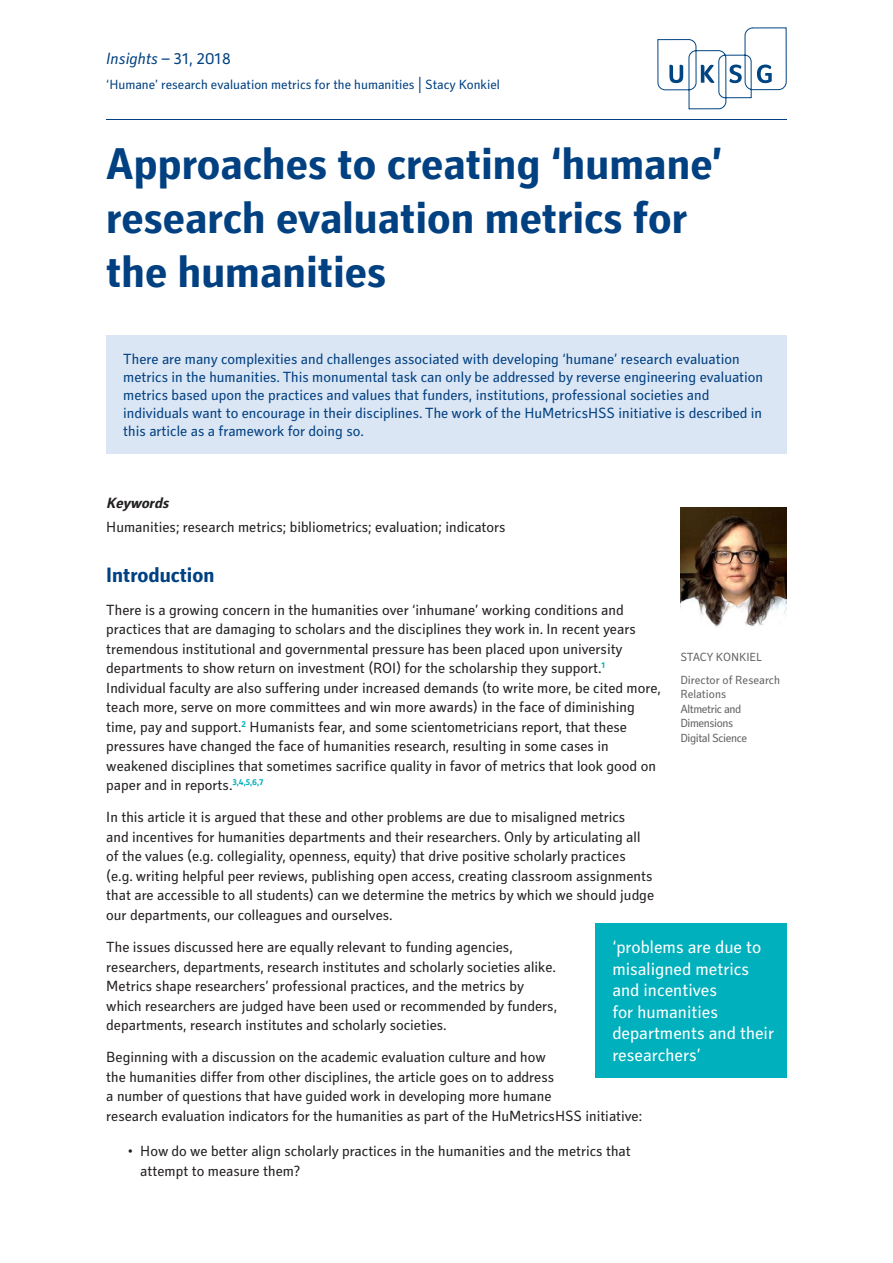
<style>
.page{position:relative;width:893px;height:1263px;background:#fff}
.page>*{position:absolute;margin:0;border:0;box-sizing:border-box;transform-origin:0 0}
.Main_Headline{font:700 45px/54px "Secca Std";color:#014081}
.A-Style_Heading{font:700 21px "Secca Std";color:#014081}
.Stand_out_quote{font:18px/21.6px "Secca Std";color:#fff}
.Title_-_Series_-_Dat{font:italic 16.5px "Secca Std";color:#014081}
.Body{font:15px/19.5px "Secca Std";color:#231f20}
.Extract_Box{font:15px/18px "Secca Std";color:#014081}
.C-Style_Heading_BI{font:italic 700 15px "Secca Std";color:#231f20}
.Title_-_Aiuthor{font:13.5px "Secca Std";color:#014081}
.t1{font:12px/14.4px "Secca Std";letter-spacing:-.035em;color:#636366}
.t2{font:12px/14.4px "Secca Std";color:#636366}
.t3{font:12px "Secca Std";letter-spacing:-.005em;color:#636366}
.s1{font-style:normal}
</style>
<div class="page">
<div style="left:106px;top:335px;width:681px;height:119px;background:#dbe6f4"></div>
<hr style="left:106px;top:119px;width:681px;height:1px;background:#014081">
<svg style="left:657px;top:27px;width:130px;height:82px"></svg>
<img style="left:680px;top:508px;width:107px;height:119px">
<div style="left:595px;top:923px;width:192px;height:155px;background:#00b0bc"></div>
<p class="Title_-_Series_-_Dat" style="left:106px;top:49px;width:126px">Insights <span class="s1">– 31, 2018</span></p>
<p class="Title_-_Aiuthor" style="left:106px;top:77px;width:395px">‘Humane’ research evaluation metrics for the humanities | Stacy Konkiel</p>
<p class="Main_Headline" style="left:106px;top:139px;width:618px">Approaches to creating ‘humane’ research evaluation metrics for the humanities</p>
<p class="Extract_Box" style="left:123px;top:351px;width:641px">There are many complexities and challenges associated with developing ‘humane’ research evaluation metrics in the humanities. This monumental task can only be addressed by reverse engineering evaluation metrics based upon the practices and values that funders, institutions, professional societies and individuals want to encourage in their disciplines. The work of the HuMetricsHSS initiative is described in this article as a framework for doing so.</p>
<p class="C-Style_Heading_BI" style="left:106px;top:494px;width:67px">Keywords</p>
<p class="Body" style="left:106px;top:517px;width:401px">Humanities; research metrics; bibliometrics; evaluation; indicators</p>
<p class="A-Style_Heading" style="left:106px;top:563px;width:110px">Introduction</p>
<p class="Body" style="left:106px;top:600px;width:556px">There is a growing concern in the humanities over ‘inhumane’ working conditions and practices that are damaging to scholars and the disciplines they work in. In recent years tremendous institutional and governmental pressure has been placed upon university departments to show return on investment (ROI) for the scholarship they support.<sup>1<br></sup>Individual faculty are also suffering under increased demands (to write more, be cited more, teach more, serve on more committees and win more awards) in the face of diminishing time, pay and support.<sup>2</sup> Humanists fear, and some scientometricians report, that these pressures have changed the face of humanities research, resulting in some cases in weakened disciplines that sometimes sacrifice quality in favor of metrics that look good on paper and in reports.<sup>3,4,5,6,7</sup></p>
<p class="Body" style="left:106px;top:808px;width:549px">In this article it is argued that these and other problems are due to misaligned metrics<br>and incentives for humanities departments and their researchers. Only by articulating all of the values (e.g. collegiality, openness, equity) that drive positive scholarly practices (e.g. writing helpful peer reviews, publishing open access, creating classroom assignments that are accessible to all students) can we determine the metrics by which we should judge our departments, our colleagues and ourselves.</p>
<p class="Body" style="left:106px;top:938px;width:452px">The issues discussed here are equally relevant to funding agencies, researchers, departments, research institutes and scholarly societies alike.<br>Metrics shape researchers’ professional practices, and the metrics by which researchers are judged have been used or recommended by funders, departments, research institutes and scholarly societies.</p>
<p class="Body" style="left:106px;top:1048px;width:537px">Beginning with a discussion on the academic evaluation culture and how<br>the humanities differ from other disciplines, the article goes on to address<br>a number of questions that have guided work in developing more humane<br>research evaluation indicators for the humanities as part of the HuMetricsHSS initiative:</p>
<p class="Body" style="left:140px;top:1142px;width:492px;text-indent:-13px">• How do we better align scholarly practices in the humanities and the metrics that attempt to measure them?</p>
<p class="t3" style="left:680px;top:650px;width:83px">STACY KONKIEL</p>
<p class="t2" style="left:680px;top:673px;width:101px">Director of Research<br>Relations</p>
<p class="t1" style="left:680px;top:702px;width:62px">Altmetric and<br>Dimensions</p>
<p class="t1" style="left:680px;top:731px;width:68px">Digital Science</p>
<p class="Stand_out_quote" style="left:612px;top:937px;width:163px">‘problems are due to misaligned metrics and incentives<br>for humanities departments and their researchers’</p>
</div>
